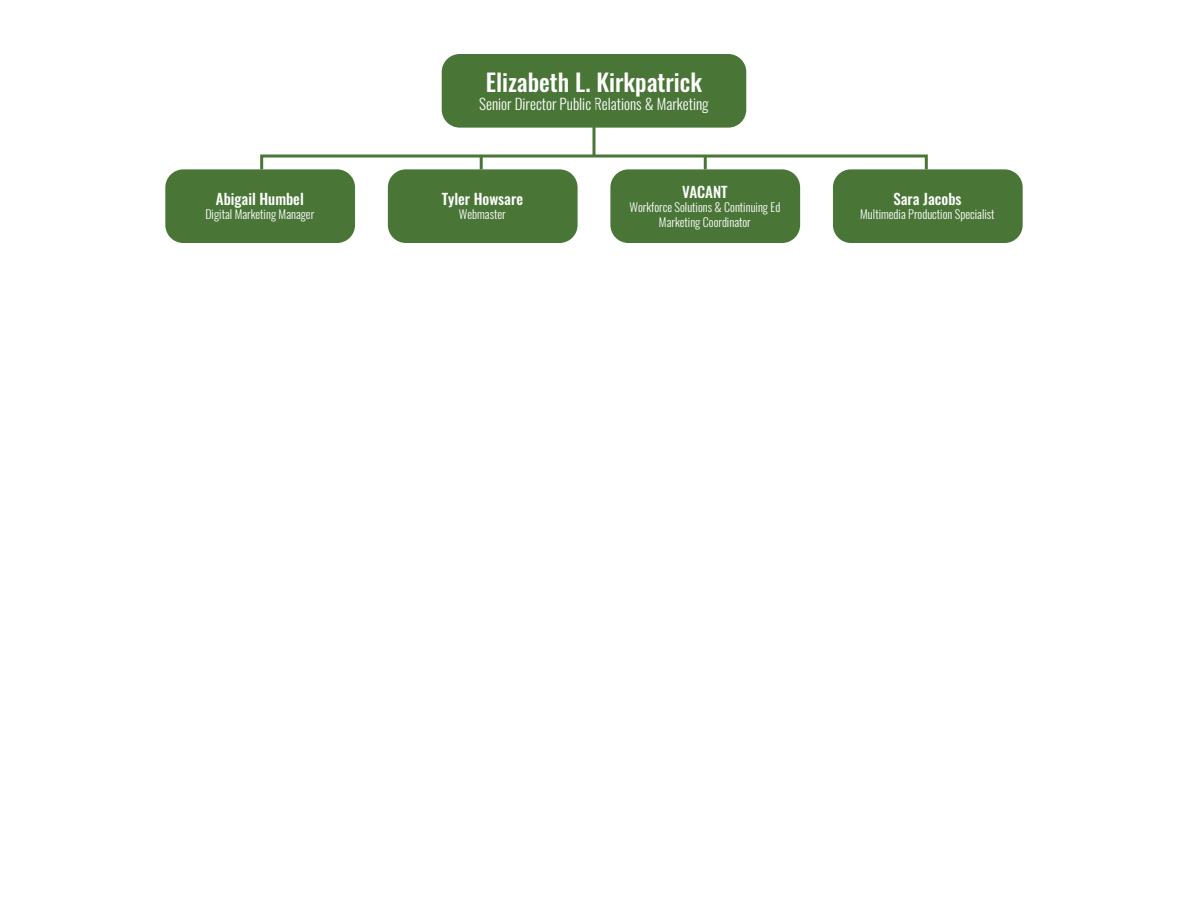
<style>
.page{position:relative;width:1188px;height:918px;background:#fff}
.page>*{position:absolute;margin:0;border:0;box-sizing:border-box;transform-origin:0 0}
.t1{font:500 24px "Oswald";color:#fff}
.t2{font:500 15px "Oswald";color:#fff}
.t3{font:300 15px "Oswald";color:#fff}
.t4{font:300 12px/14.4px "Oswald";color:#fff;text-align:center}
</style>
<div class="page">
<div style="left:442px;top:54px;width:304px;height:74px;background:#497637;border-radius:18px"></div>
<div style="left:165px;top:169px;width:190px;height:74px;background:#497637;border-radius:18px"></div>
<div style="left:388px;top:169px;width:190px;height:74px;background:#497637;border-radius:18px"></div>
<div style="left:610px;top:169px;width:190px;height:74px;background:#497637;border-radius:18px"></div>
<div style="left:833px;top:169px;width:190px;height:74px;background:#497637;border-radius:18px"></div>
<svg style="left:592px;top:127px;width:4px;height:28px"></svg>
<div style="left:260px;top:155px;width:668px;height:16px;border:3px solid #497637"></div>
<svg style="left:480px;top:156px;width:3px;height:13px"></svg>
<svg style="left:704px;top:156px;width:3px;height:13px"></svg>
<p class="t2" style="left:216px;top:191px;width:89px">Abigail Humbel</p>
<p class="t4" style="left:205px;top:207px;width:110px">Digital Marketing Manager</p>
<h1 class="t1" style="left:486px;top:69px;width:218px">Elizabeth L. Kirkpatrick</h1>
<p class="t3" style="left:479px;top:93px;width:231px">Senior Director Public Relations &amp; Marketing</p>
<p class="t2" style="left:442px;top:191px;width:83px">Tyler Howsare</p>
<p class="t4" style="left:459px;top:207px;width:48px">Webmaster</p>
<p class="t2" style="left:682px;top:184px;width:47px">VACANT</p>
<p class="t4" style="left:629px;top:200px;width:152px">Workforce Solutions &amp; Continuing Ed<br>Marketing Coordinator</p>
<p class="t2" style="left:893px;top:191px;width:70px">Sara Jacobs</p>
<p class="t4" style="left:860px;top:207px;width:136px">Multimedia Production Specialist</p>
</div>
